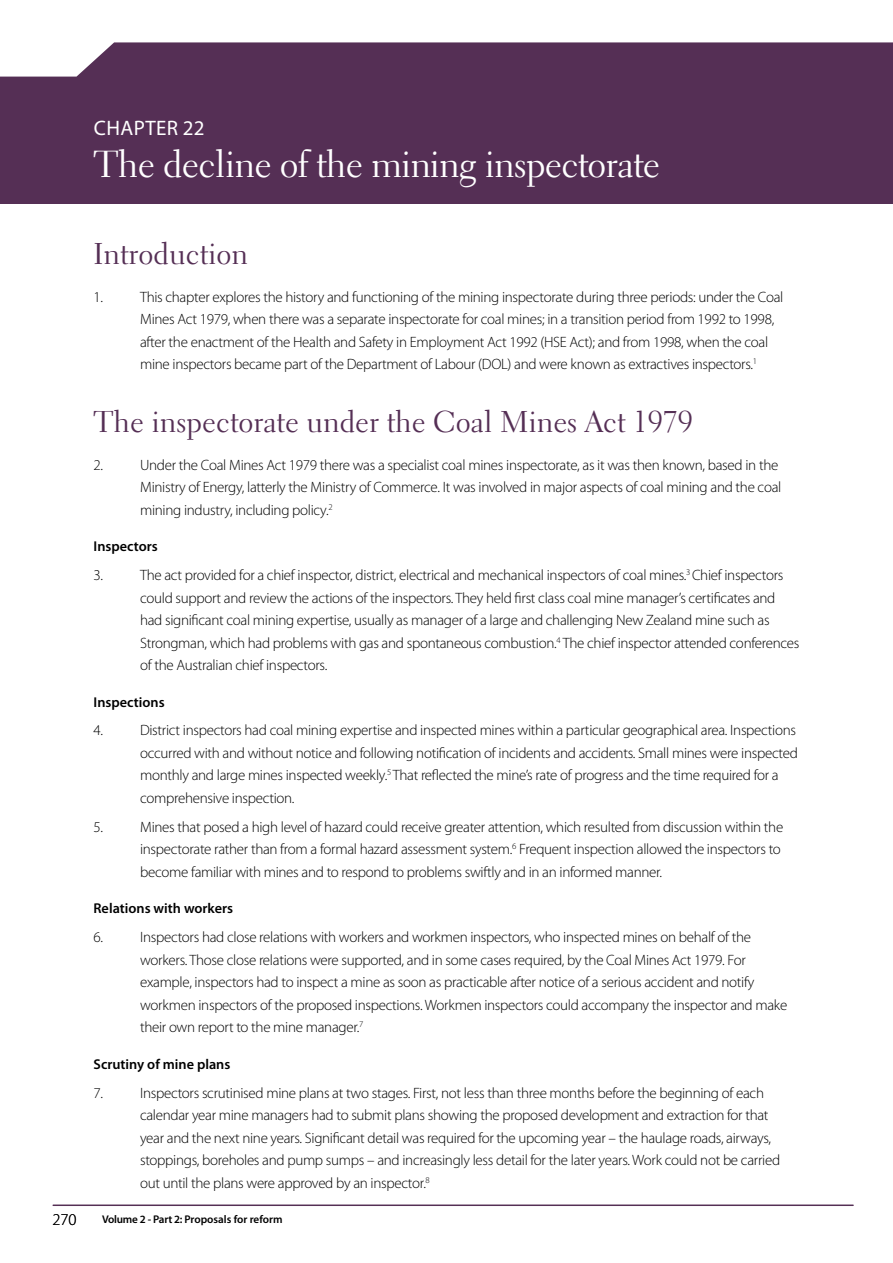
<style>
.page{position:relative;width:893px;height:1263px;background:#fff}
.page>*{position:absolute;margin:0;border:0;box-sizing:border-box;transform-origin:0 0}
.t1{font:37.5px "Electra LH";letter-spacing:-.02em;color:#fff}
.t2{font:30px "Electra LH";color:#552f55}
.t3{font:21px "Myriad Pro";letter-spacing:.02em;color:#fff}
.t4{font:300 16.5px "Myriad Pro";color:#000}
.t5{font:300 15px/22.5px "Myriad Pro";letter-spacing:-.02em;color:#000}
.t6{font:600 14.25px "Myriad Pro";color:#000}
.t7{font:600 11.1px "Myriad Pro";letter-spacing:-.01em;color:#000}
</style>
<div class="page">
<hr style="left:53px;top:1204px;width:800px;height:2px;background:#552f55">
<div style="left:0;top:43px;width:893px;height:161px;background:#552f55"></div>
<svg style="left:0;top:42px;width:893px;height:35px"></svg>
<h3 class="t3" style="left:94px;top:116px;width:112px">CHAPTER 22</h3>
<h1 class="t1" style="left:94px;top:141px;width:568px">The decline of the mining inspectorate</h1>
<h2 class="t2" style="left:94px;top:236px;width:156px">Introduction</h2>
<p class="t5" style="left:94px;top:286px;width:11px">1.</p>
<p class="t5" style="left:140px;top:286px;width:645px">This chapter explores the history and functioning of the mining inspectorate during three periods: under the Coal Mines Act 1979, when there was a separate inspectorate for coal mines; in a transition period from 1992 to 1998, after the enactment of the Health and Safety in Employment Act 1992 (HSE Act); and from 1998, when the coal mine inspectors became part of the Department of Labour (DOL) and were known as extractives inspectors.<sup>1</sup></p>
<h2 class="t2" style="left:94px;top:404px;width:601px">The inspectorate under the Coal Mines Act 1979</h2>
<p class="t5" style="left:94px;top:454px;width:11px">2.</p>
<p class="t5" style="left:140px;top:454px;width:643px">Under the Coal Mines Act 1979 there was a specialist coal mines inspectorate, as it was then known, based in the<br>Ministry of Energy, latterly the Ministry of Commerce. It was involved in major aspects of coal mining and the coal mining industry, including policy.<sup>2</sup></p>
<p class="t6" style="left:94px;top:538px;width:66px">Inspectors</p>
<p class="t5" style="left:94px;top:564px;width:11px">3.</p>
<p class="t5" style="left:140px;top:564px;width:661px">The act provided for a chief inspector, district, electrical and mechanical inspectors of coal mines.<sup>3</sup> Chief inspectors could support and review the actions of the inspectors. They held first class coal mine manager’s certificates and had significant coal mining expertise, usually as manager of a large and challenging New Zealand mine such as Strongman, which had problems with gas and spontaneous combustion.<sup>4</sup> The chief inspector attended conferences of the Australian chief inspectors.</p>
<p class="t6" style="left:94px;top:694px;width:73px">Inspections</p>
<p class="t5" style="left:94px;top:719px;width:11px">4.</p>
<p class="t5" style="left:140px;top:719px;width:659px">District inspectors had coal mining expertise and inspected mines within a particular geographical area. Inspections occurred with and without notice and following notification of incidents and accidents. Small mines were inspected monthly and large mines inspected weekly.<sup>5</sup> That reflected the mine’s rate of progress and the time required for a comprehensive inspection.</p>
<p class="t5" style="left:94px;top:816px;width:11px">5.</p>
<p class="t5" style="left:140px;top:816px;width:645px">Mines that posed a high level of hazard could receive greater attention, which resulted from discussion within the inspectorate rather than from a formal hazard assessment system.<sup>6</sup> Frequent inspection allowed the inspectors to become familiar with mines and to respond to problems swiftly and in an informed manner.</p>
<p class="t6" style="left:94px;top:901px;width:141px">Relations with workers</p>
<p class="t5" style="left:94px;top:926px;width:11px">6.</p>
<p class="t5" style="left:140px;top:926px;width:649px">Inspectors had close relations with workers and workmen inspectors, who inspected mines on behalf of the workers. Those close relations were supported, and in some cases required, by the Coal Mines Act 1979. For example, inspectors had to inspect a mine as soon as practicable after notice of a serious accident and notify workmen inspectors of the proposed inspections. Workmen inspectors could accompany the inspector and make their own report to the mine manager.<sup>7</sup></p>
<p class="t6" style="left:94px;top:1056px;width:138px">Scrutiny of mine plans</p>
<p class="t5" style="left:94px;top:1082px;width:11px">7.</p>
<p class="t5" style="left:140px;top:1082px;width:642px">Inspectors scrutinised mine plans at two stages. First, not less than three months before the beginning of each calendar year mine managers had to submit plans showing the proposed development and extraction for that year and the next nine years. Significant detail was required for the upcoming year – the haulage roads, airways, stoppings, boreholes and pump sumps – and increasingly less detail for the later years. Work could not be carried out until the plans were approved by an inspector.<sup>8</sup></p>
<p class="t4" style="left:52px;top:1211px;width:26px">270</p>
<p class="t7" style="left:102px;top:1213px;width:182px">Volume 2 - Part 2: Proposals for reform</p>
</div>
